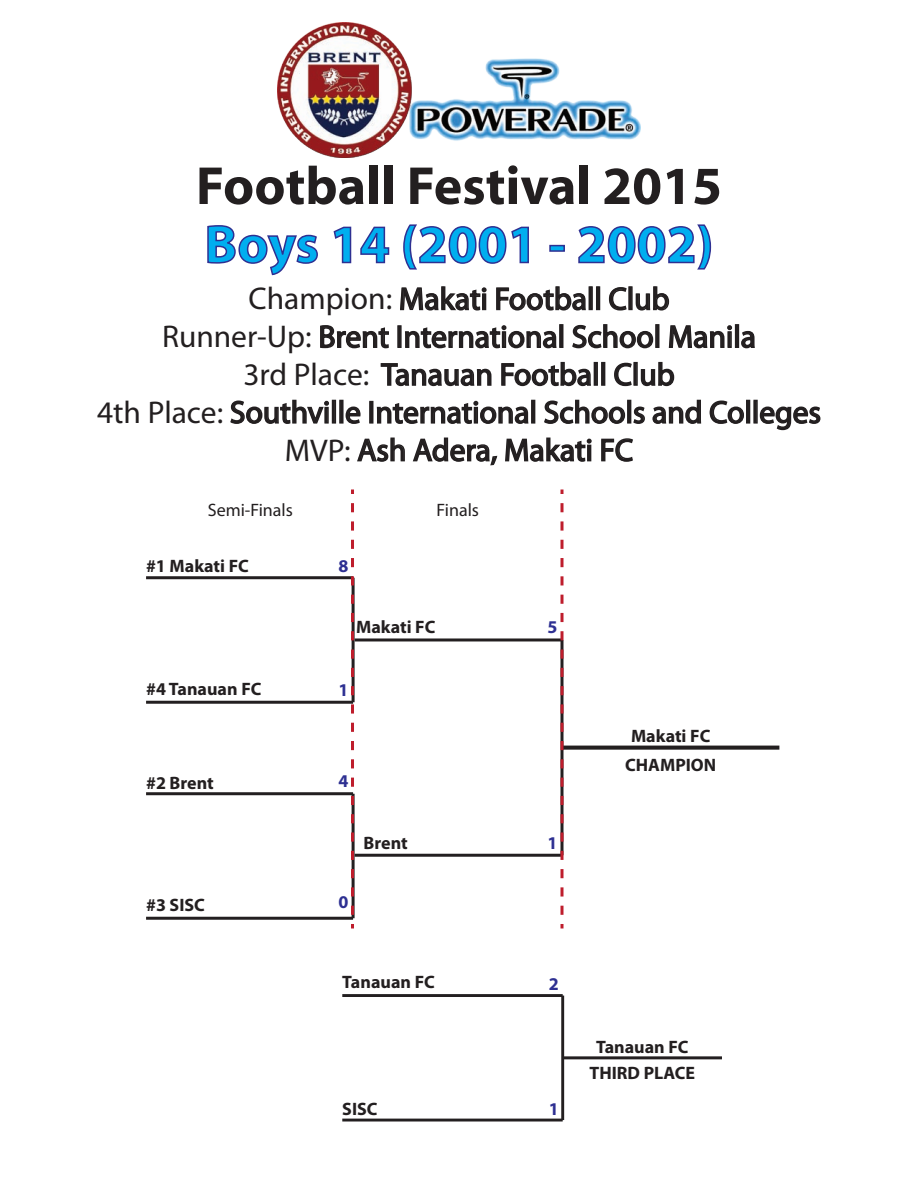
<style>
.page{position:relative;width:918px;height:1188px;background:#fff}
.page>*{position:absolute;margin:0;border:0;box-sizing:border-box;transform-origin:0 0}
.t1{font:700 54px "Myriad";color:#231f20}
.t2{font:700 54px "Myriad";color:#00aeef}
.t3{font:31.5px/37.8px "Myriad Pro";color:#231f20;text-align:center}
.t4{font:700 18px "Myriad Pro";color:#231f20}
.t5{font:18px "Myriad Pro";color:#231f20}
.t6{font:700 18px "Myriad Pro";color:#2e3092}
</style>
<div class="page">
<hr style="left:146px;top:792px;width:207px;height:3px;background:#231f20">
<hr style="left:146px;top:917px;width:207px;height:3px;background:#231f20">
<hr style="left:352px;top:794px;width:3px;height:124px;background:#231f20">
<hr style="left:146px;top:576px;width:207px;height:3px;background:#231f20">
<hr style="left:146px;top:701px;width:207px;height:3px;background:#231f20">
<hr style="left:352px;top:578px;width:3px;height:124px;background:#231f20">
<hr style="left:355px;top:638px;width:207px;height:3px;background:#231f20">
<hr style="left:355px;top:854px;width:207px;height:3px;background:#231f20">
<svg style="left:564px;top:746px;width:215px;height:4px"></svg>
<svg style="left:351px;top:503px;width:3px;height:425px"></svg>
<svg style="left:561px;top:503px;width:3px;height:425px"></svg>
<img style="left:277px;top:23px;width:364px;height:135px">
<hr style="left:342px;top:994px;width:221px;height:3px;background:#231f20">
<hr style="left:342px;top:1119px;width:221px;height:3px;background:#231f20">
<hr style="left:561px;top:996px;width:3px;height:124px;background:#231f20">
<hr style="left:563px;top:1056px;width:159px;height:3px;background:#231f20">
<svg style="left:207px;top:224px;width:614px;height:270px"></svg>
<h1 class="t1" style="left:196px;top:158px;width:528px">Football Festival 2015</h1>
<h1 class="t2" style="left:204px;top:217px;width:511px">Boys 14 (2001 - 2002)</h1>
<p class="t3" style="left:97px;top:279px;width:725px">Champion: Makati Football Club<br>Runner-Up: Brent International School Manila<br>3rd Place: Tanauan Football Club<br>4th Place: Southville International Schools and Colleges MVP: Ash Adera, Makati FC</p>
<p class="t5" style="left:208px;top:499px;width:87px">Semi-Finals</p>
<p class="t5" style="left:437px;top:499px;width:44px">Finals</p>
<p class="t4" style="left:146px;top:554px;width:104px">#1 Makati FC</p>
<p class="t6" style="left:339px;top:554px;width:11px">8</p>
<p class="t4" style="left:356px;top:615px;width:81px">Makati FC</p>
<p class="t6" style="left:548px;top:615px;width:11px">5</p>
<p class="t4" style="left:146px;top:677px;width:117px">#4 Tanauan FC</p>
<p class="t6" style="left:339px;top:679px;width:11px">1</p>
<p class="t4" style="left:631px;top:724px;width:81px">Makati FC</p>
<p class="t4" style="left:625px;top:753px;width:93px">CHAMPION</p>
<p class="t4" style="left:146px;top:771px;width:69px">#2 Brent</p>
<p class="t6" style="left:339px;top:770px;width:11px">4</p>
<p class="t4" style="left:364px;top:831px;width:46px">Brent</p>
<p class="t6" style="left:548px;top:831px;width:11px">1</p>
<p class="t4" style="left:146px;top:893px;width:60px">#3 SISC</p>
<p class="t6" style="left:339px;top:891px;width:11px">0</p>
<p class="t4" style="left:342px;top:971px;width:94px">Tanauan FC</p>
<p class="t6" style="left:549px;top:972px;width:11px">2</p>
<p class="t4" style="left:596px;top:1035px;width:94px">Tanauan FC</p>
<p class="t4" style="left:590px;top:1061px;width:107px">THIRD PLACE</p>
<p class="t4" style="left:342px;top:1097px;width:37px">SISC</p>
<p class="t6" style="left:549px;top:1097px;width:11px">1</p>
</div>
